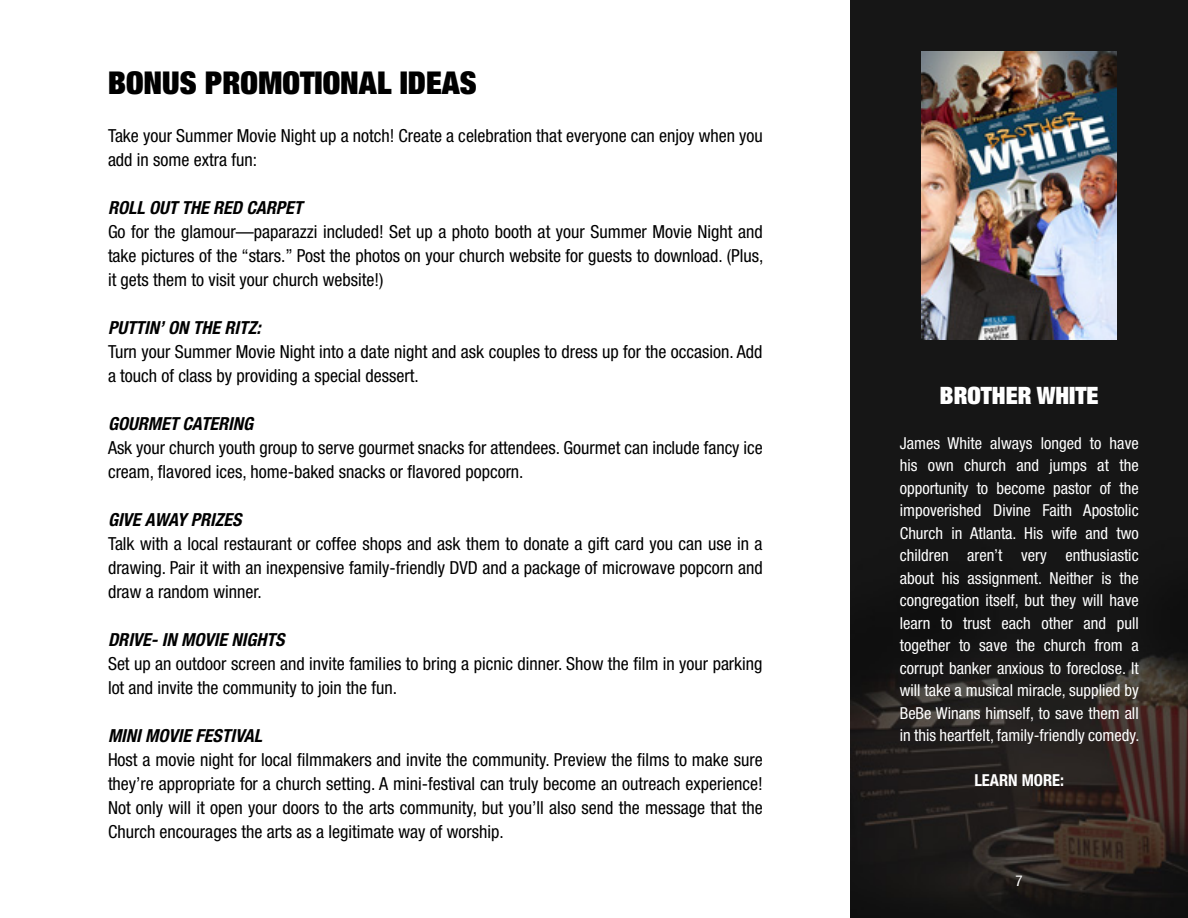
<style>
.page{position:relative;width:1188px;height:918px;background:#fff}
.page>*{position:absolute;margin:0;border:0;box-sizing:border-box;transform-origin:0 0}
.t1{font:900 condensed 31.5px "Helvetica Neue LT Std";color:#000}
.t2{font:900 condensed 24px "Helvetica Neue LT Std";color:#fff}
.t3{font:condensed 18px/24px "Helvetica Neue LT Std";color:#000}
.t4{font:italic 700 condensed 18px "Helvetica Neue LT Std";color:#000}
.t5{font:condensed 16.5px/22.5px "Helvetica Neue LT Std";color:#fff;text-align:justify}
.t6{font:700 condensed 16.5px "Helvetica Neue LT Std";color:#fff}
.t7{font:condensed 15px "Helvetica Neue LT Std";color:#fff}
</style>
<div class="page">
<img style="left:850px;top:0;width:338px;height:918px">
<img style="left:922px;top:52px;width:195px;height:288px">
<h1 class="t1" style="left:108px;top:63px;width:370px">BONUS PROMOTIONAL IDEAS</h1>
<p class="t3" style="left:108px;top:124px;width:656px">Take your Summer Movie Night up a notch! Create a celebration that everyone can enjoy when you add in some extra fun:</p>
<p class="t4" style="left:108px;top:197px;width:196px">ROLL OUT THE RED CARPET</p>
<p class="t3" style="left:108px;top:220px;width:657px;text-align:justify">Go for the glamour—paparazzi included! Set up a photo booth at your Summer Movie Night and take pictures of the “stars.” Post the photos on your church website for guests to download. (Plus, it gets them to visit your church website!)</p>
<p class="t4" style="left:108px;top:317px;width:154px">PUTTIN’ ON THE RITZ:</p>
<p class="t3" style="left:108px;top:340px;width:656px">Turn your Summer Movie Night into a date night and ask couples to dress up for the occasion. Add a touch of class by providing a special dessert.</p>
<p class="t4" style="left:108px;top:413px;width:147px">GOURMET CATERING</p>
<p class="t3" style="left:108px;top:436px;width:656px">Ask your church youth group to serve gourmet snacks for attendees. Gourmet can include fancy ice cream, flavored ices, home-baked snacks or flavored popcorn.</p>
<p class="t4" style="left:108px;top:509px;width:135px">GIVE AWAY PRIZES</p>
<p class="t3" style="left:108px;top:532px;width:656px;text-align:justify">Talk with a local restaurant or coffee shops and ask them to donate a gift card you can use in a drawing. Pair it with an inexpensive family-friendly DVD and a package of microwave popcorn and draw a random winner.</p>
<p class="t4" style="left:108px;top:629px;width:178px">DRIVE- IN MOVIE NIGHTS</p>
<p class="t3" style="left:108px;top:652px;width:656px">Set up an outdoor screen and invite families to bring a picnic dinner. Show the film in your parking lot and invite the community to join the fun.</p>
<p class="t4" style="left:108px;top:725px;width:156px">MINI MOVIE FESTIVAL</p>
<p class="t3" style="left:108px;top:748px;width:656px;text-align:justify">Host a movie night for local filmmakers and invite the community. Preview the films to make sure they’re appropriate for a church setting. A mini-festival can truly become an outreach experience!<br>Not only will it open your doors to the arts community, but you’ll also send the message that the Church encourages the arts as a legitimate way of worship.</p>
<h2 class="t2" style="left:940px;top:380px;width:160px">BROTHER WHITE</h2>
<p class="t5" style="left:900px;top:432px;width:241px">James White always longed to have his own church and jumps at the opportunity to become pastor of the impoverished Divine Faith Apostolic Church in Atlanta. His wife and two children aren’t very enthusiastic about his assignment. Neither is the congregation itself, but they will have learn to trust each other and pull together to save the church from a corrupt banker anxious to foreclose. It will take a musical miracle, supplied by BeBe Winans himself, to save them all in this heartfelt, family-friendly comedy.</p>
<p class="t6" style="left:974px;top:770px;width:91px">LEARN MORE:</p>
<p class="t7" style="left:1016px;top:872px;width:9px">7</p>
</div>
